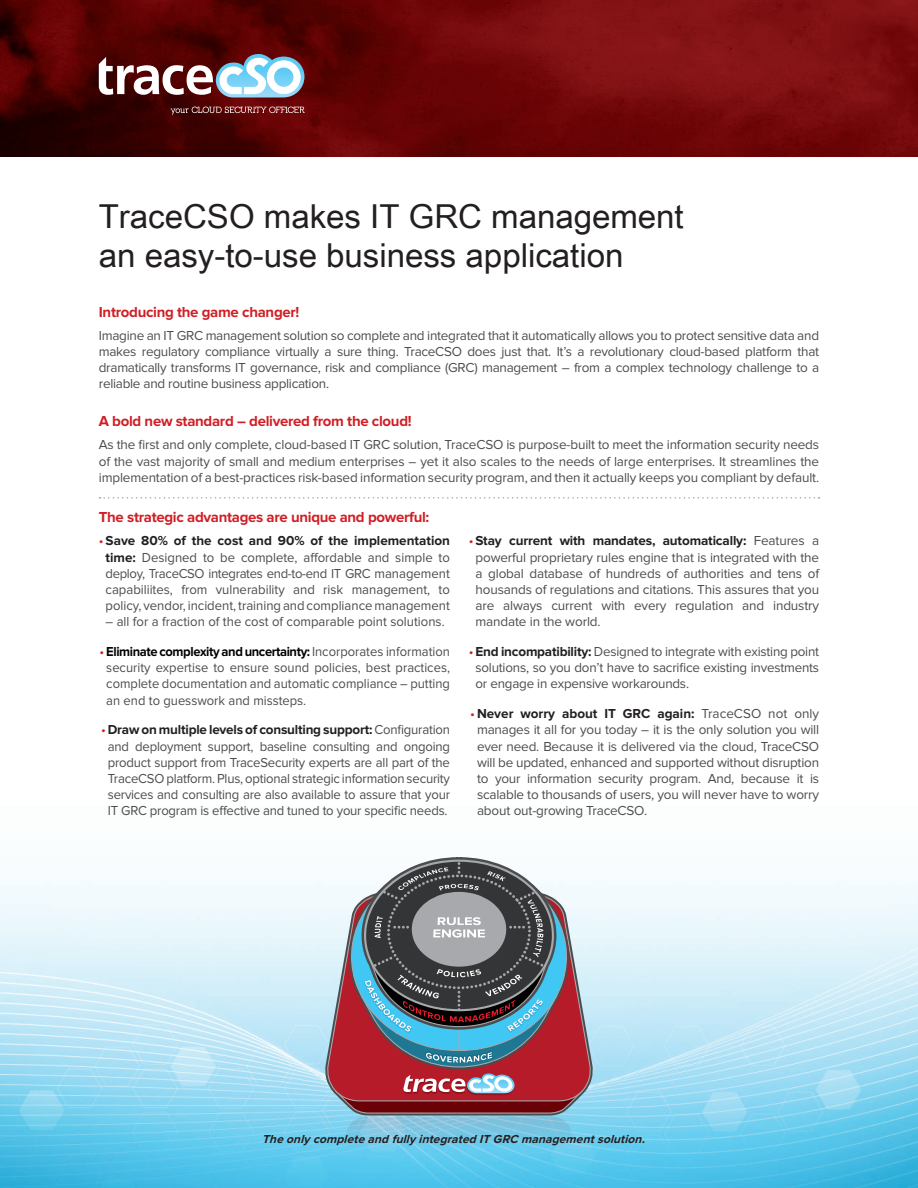
<style>
.page{position:relative;width:918px;height:1188px;background:#fff}
.page>*{position:absolute;margin:0;border:0;box-sizing:border-box;transform-origin:0 0}
.t1{font:33px/39.6px "Arial Unicode MS";color:#231f20}
.t2{font:700 15px "Proxima Nova";letter-spacing:-.02em;color:#d01e25}
.t3{font:13.5px/16.2px "Proxima Nova";letter-spacing:-.015em;color:#4b4c4d;text-align:justify}
.t4{font:13.5px/16.2px "Proxima Nova";letter-spacing:-.015em;color:#4b4c4d;text-align:justify;scale:.96 1}
.t5{font:italic 700 12px "Proxima Nova";color:#231f20}
.s1{color:#d01e25}
.s2{font-weight:700;color:#231f20}
.s3{font-weight:700;color:#000}
</style>
<div class="page">
<img style="left:0;top:0;width:918px;height:157px">
<svg style="left:171px;top:107px;width:134px;height:8px"></svg>
<svg style="left:99px;top:54px;width:205px;height:43px"></svg>
<img style="left:0;top:883px;width:918px;height:305px">
<svg style="left:100px;top:497px;width:719px;height:2px"></svg>
<svg style="left:342px;top:1119px;width:234px;height:28px;background:#7cc8e5"></svg>
<svg style="left:322px;top:889px;width:274px;height:230px;background:#abd4e4"></svg>
<svg style="left:335px;top:1102px;width:248px;height:12px;background:#712c33"></svg>
<svg style="left:326px;top:894px;width:266px;height:208px;background:#be8c97"></svg>
<svg style="left:345px;top:883px;width:228px;height:189px"></svg>
<svg style="left:349px;top:857px;width:219px;height:238px;background:#7a6e78"></svg>
<h1 class="t1" style="left:99px;top:196px;width:586px">TraceCSO makes IT GRC management an easy-to-use business application</h1>
<p class="t2" style="left:99px;top:303px;width:202px">Introducing the game changer!</p>
<p class="t3" style="left:99px;top:327px;width:722px">Imagine an IT GRC management solution so complete and integrated that it automatically allows you to protect sensitive data and makes regulatory compliance virtually a sure thing. TraceCSO does just that. It’s a revolutionary cloud-based platform that dramatically transforms IT governance, risk and compliance (GRC) management – from a complex technology challenge to a reliable and routine business application.</p>
<p class="t2" style="left:99px;top:413px;width:314px">A bold new standard – delivered from the cloud!</p>
<p class="t3" style="left:99px;top:437px;width:722px">As the first and only complete, cloud-based IT GRC solution, TraceCSO is purpose-built to meet the information security needs of the vast majority of small and medium enterprises – yet it also scales to the needs of large enterprises. It streamlines the implementation of a best-practices risk-based information security program, and then it actually keeps you compliant by default.</p>
<p class="t2" style="left:99px;top:509px;width:332px">The strategic advantages are unique and powerful:</p>
<p class="t3" style="left:99px;top:533px;width:353px;text-align:center"><span class="s1">•</span><span class="s2">Save 80% of the cost and 90% of the implementation time:</span> Designed to be complete, affordable and simple to deploy, TraceCSO integrates end-to-end IT GRC management capabiliites, from vulnerability and risk management, to policy, vendor, incident, training and compliance management</p>
<p class="t3" style="left:106px;top:614px;width:341px">– all for a fraction of the cost of comparable point solutions.</p>
<p class="t4" style="left:106px;top:644px;width:360px;text-indent:-7px"><span class="s1">•</span> <span class="s3">Eliminate complexity and uncertainty:</span> Incorporates information security expertise to ensure sound policies, best practices, complete documentation and automatic compliance – putting an end to guesswork and missteps.</p>
<p class="t3" style="left:101px;top:722px;width:350px;text-align:center"><span class="s1">•</span> <span class="s2">Draw on multiple levels of consulting support:</span> Configuration and deployment support, baseline consulting and ongoing product support from TraceSecurity experts are all part of the TraceCSO platform. Plus, optional strategic information security services and consulting are also available to assure that your IT GRC program is effective and tuned to your specific needs.</p>
<p class="t3" style="left:476px;top:533px;width:345px;text-indent:-7px"><span class="s1">•</span><span class="s2">Stay current with mandates, automatically:</span> Features a powerful proprietary rules engine that is integrated with the a global database of hundreds of authorities and tens of housands of regulations and citations. This assures that you are always current with every regulation and industry mandate in the world.</p>
<p class="t3" style="left:476px;top:644px;width:345px;text-indent:-7px"><span class="s1">•</span> <span class="s2">End incompatibility:</span> Designed to integrate with existing point solutions, so you don’t have to sacrifice existing investments or engage in expensive workarounds.</p>
<p class="t3" style="left:477px;top:706px;width:344px;text-indent:-7px"><span class="s1">•</span><span class="s2">Never worry about IT GRC again:</span> TraceCSO not only manages it all for you today – it is the only solution you will ever need. Because it is delivered via the cloud, TraceCSO will be updated, enhanced and supported without disruption to your information security program. And, because it is scalable to thousands of users, you will never have to worry about out-growing TraceCSO.</p>
<p class="t5" style="left:262px;top:1133px;width:388px">Theonlycompleteand fullyintegrated IT GRC managementsolution.</p>
</div>
